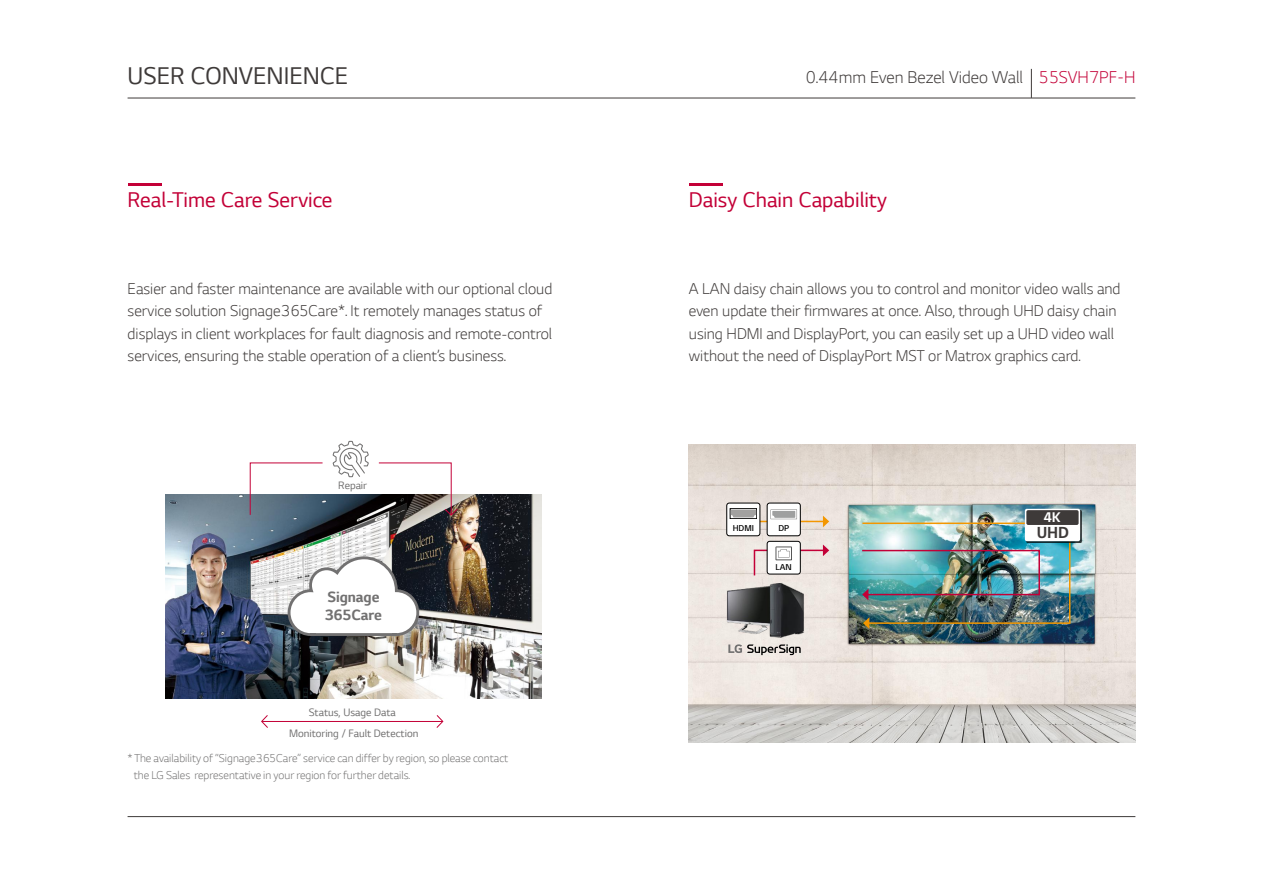
<style>
.page{position:relative;width:1263px;height:893px;background:#fff}
.page>*{position:absolute;margin:0;border:0;box-sizing:border-box;transform-origin:0 0}
.t1{font:25.5px "LG Smart";color:#3e3a39}
.t2{font:22.5px "LG Smart";color:#c30037}
.t3{font:300 18px "LG Smart";color:#3e3a39}
.t4{font:700 16.8px "LG Smart";color:#3e3a39}
.t5{font:300 16.5px/22.5px "LG Smart";color:#3e3a39}
.t6{font:700 15.75px/17.7px "LG Smart";color:#727171}
.t7{font:700 14.7px "LG Smart";color:#fff}
.t8{font:300 12px/16.5px "LG Smart";color:#727171}
.t9{font:11.4px "LG Smart";color:#727171}
.t10{font:300 9px "LG Smart";color:#000}
.s1{color:#c30037}
</style>
<div class="page">
<svg style="left:1031px;top:69px;width:1px;height:29px"></svg>
<hr style="left:128px;top:98px;width:1007px;height:1px;background:#3e3a39">
<hr style="left:128px;top:816px;width:1007px;height:1px;background:#3e3a39">
<hr style="left:128px;top:183px;width:33px;height:2px;background:#c30037">
<hr style="left:689px;top:183px;width:34px;height:2px;background:#c30037">
<img style="left:165px;top:494px;width:377px;height:204px">
<svg style="left:286px;top:555px;width:135px;height:82px"></svg>
<svg style="left:378px;top:462px;width:80px;height:54px"></svg>
<svg style="left:249px;top:462px;width:74px;height:54px"></svg>
<svg style="left:332px;top:440px;width:37px;height:38px"></svg>
<hr style="left:262px;top:721px;width:180px;height:1px;background:#c30037">
<svg style="left:436px;top:715px;width:8px;height:13px"></svg>
<svg style="left:261px;top:715px;width:7px;height:13px"></svg>
<img style="left:689px;top:445px;width:446px;height:297px">
<img style="left:726px;top:583px;width:78px;height:55px">
<svg style="left:728px;top:644px;width:73px;height:11px"></svg>
<div style="left:767px;top:541px;width:33px;height:33px;background:#fff;border-radius:3px"></div>
<div style="left:767px;top:541px;width:34px;height:33px;border:1px solid #000;border-radius:3px"></div>
<hr style="left:754px;top:521px;width:70px;height:1px;background:#f39700">
<svg style="left:823px;top:516px;width:6px;height:11px"></svg>
<div style="left:767px;top:503px;width:33px;height:33px;background:#fff;border-radius:3px"></div>
<div style="left:767px;top:503px;width:34px;height:33px;border:1px solid #000;border-radius:3px"></div>
<img style="left:861px;top:522px;width:210px;height:107px">
<div style="left:727px;top:503px;width:33px;height:33px;background:#fff;border-radius:3px"></div>
<div style="left:726px;top:503px;width:34px;height:33px;border:1px solid #000;border-radius:3px"></div>
<div style="left:730px;top:508px;width:27px;height:11px;border:1px solid #000"></div>
<svg style="left:731px;top:510px;width:25px;height:7px"></svg>
<svg style="left:771px;top:510px;width:26px;height:9px"></svg>
<svg style="left:753px;top:544px;width:76px;height:33px"></svg>
<div style="left:1026px;top:510px;width:56px;height:33px;background:#000;opacity:.75"></div>
<div style="left:1025px;top:509px;width:55px;height:32px;background:#fff;border-radius:2px"></div>
<div style="left:1026px;top:510px;width:52px;height:15px;background:#3e3a39;border-radius:2px"></div>
<h1 class="t1" style="left:128px;top:59px;width:222px">USER CONVENIENCE</h1>
<p class="t3" style="left:806px;top:65px;width:331px">0.44mm Even Bezel Video Wall <span class="s1">55SVH7PF-H</span></p>
<h2 class="t2" style="left:128px;top:185px;width:206px">Real-Time Care Service</h2>
<p class="t5" style="left:128px;top:276px;width:426px">Easier and faster maintenance are available with our optional cloud service solution Signage365Care*. It remotely manages status of displays in client workplaces for fault diagnosis and remote-control services, ensuring the stable operation of a client’s business.</p>
<p class="t9" style="left:338px;top:477px;width:30px">Repair</p>
<p class="t6" style="left:325px;top:588px;width:59px">Signage<br>365Care</p>
<p class="t9" style="left:309px;top:705px;width:89px">Status, Usage Data</p>
<p class="t8" style="left:134px;top:750px;width:376px;text-indent:-6px">* The availability of “Signage365Care” service can differ by region, so please contact the LG Sales representative in your region for further details.</p>
<p class="t9" style="left:289px;top:725px;width:131px">Monitoring / Fault Detection</p>
<h2 class="t2" style="left:689px;top:185px;width:200px">Daisy Chain Capability</h2>
<p class="t5" style="left:689px;top:276px;width:433px">A LAN daisy chain allows you to control and monitor video walls and even update their firmwares at once. Also, through UHD daisy chain using HDMI and DisplayPort, you can easily set up a UHD video wall without the need of DisplayPort MST or Matrox graphics card.</p>
<p class="t7" style="left:1044px;top:508px;width:18px">4K</p>
<p class="t10" style="left:733px;top:522px;width:23px">HDMI</p>
<p class="t10" style="left:778px;top:522px;width:12px">DP</p>
<p class="t4" style="left:1037px;top:522px;width:34px">UHD</p>
<p class="t10" style="left:775px;top:561px;width:18px">LAN</p>
</div>
